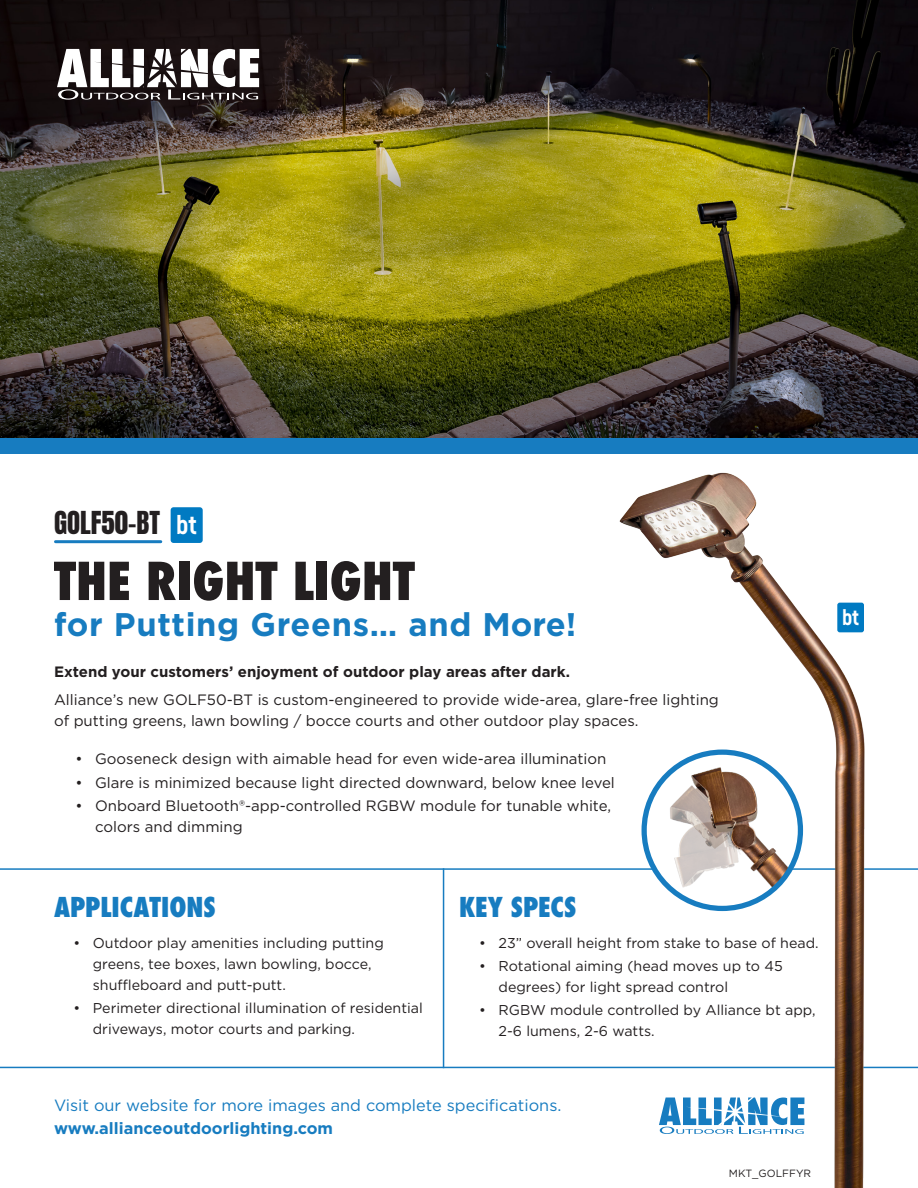
<style>
.page{position:relative;width:918px;height:1188px;background:#fff}
.page>*{position:absolute;margin:0;border:0;box-sizing:border-box;transform-origin:0 0}
.t1{font:800 condensed 50.85px "Futura";color:#231f20}
.t2{font:700 32.7px "Gotham";letter-spacing:.02em;color:#177cc0}
.t3{font:26.85px "Anton";color:#231f20}
.t4{font:800 condensed 26.7px "Futura";color:#177cc0}
.t5{font:800 26.25px "Akrobat";color:#fff}
.t6{font:800 21.9px "Akrobat";color:#fff}
.t7{font:16.35px "Gotham";color:#177cc0}
.t8{font:700 16.35px "Gotham";color:#177cc0}
.t9{font:15px/21px "Gotham";color:#231f20}
.t10{font:700 15px "Gotham";color:#231f20}
.t11{font:14.25px/21px "Gotham";color:#231f20}
.t12{font:10.5px "Gotham";color:#231f20}
</style>
<div class="page">
<div style="left:0;top:438px;width:918px;height:16px;background:#177cc0"></div>
<svg style="left:0;top:868px;width:568px;height:200px"></svg>
<hr style="left:443px;top:868px;width:1px;height:200px;background:#177cc0">
<img style="left:568px;top:472px;width:350px;height:716px">
<img style="left:0;top:0;width:918px;height:438px">
<svg style="left:57px;top:49px;width:202px;height:51px"></svg>
<svg style="left:659px;top:1098px;width:145px;height:36px"></svg>
<img style="left:644px;top:752px;width:156px;height:156px;border-radius:78px">
<div style="left:642px;top:750px;width:161px;height:161px;border:5px solid #177cc0;border-radius:50%"></div>
<hr style="left:56px;top:540px;width:105px;height:3px;background:#177cc0">
<div style="left:171px;top:507px;width:32px;height:36px;background:#007ac2;border-radius:3px"></div>
<div style="left:837px;top:603px;width:27px;height:29px;background:#007ac2;border-radius:2px"></div>
<p class="t3" style="left:54px;top:509px;width:108px">GOLF50-BT</p>
<p class="t5" style="left:176px;top:508px;width:22px">bt</p>
<p class="t1" style="left:54px;top:547px;width:362px">THE RIGHT LIGHT</p>
<p class="t2" style="left:54px;top:603px;width:524px">for Putting Greens… and More!</p>
<p class="t10" style="left:54px;top:662px;width:518px">Extend your customers’ enjoyment of outdoor play areas after dark.</p>
<p class="t9" style="left:54px;top:689px;width:666px">Alliance’s new GOLF50-BT is custom-engineered to provide wide-area, glare-free lighting of putting greens, lawn bowling / bocce courts and other outdoor play spaces.</p>
<p class="t9" style="left:76px;top:748px;width:532px">• Gooseneck design with aimable head for even wide-area illumination</p>
<p class="t9" style="left:76px;top:772px;width:541px">• Glare is minimized because light directed downward, below knee level</p>
<p class="t9" style="left:95px;top:795px;width:518px;text-indent:-20px">• Onboard Bluetooth®-app-controlled RGBW module for tunable white, colors and dimming</p>
<p class="t4" style="left:54px;top:889px;width:163px">APPLICATIONS</p>
<p class="t4" style="left:459px;top:889px;width:119px">KEY SPECS</p>
<p class="t11" style="left:93px;top:932px;width:292px;text-indent:-20px">• Outdoor play amenities including putting greens, tee boxes, lawn bowling, bocce, shuffleboard and putt-putt.</p>
<p class="t11" style="left:93px;top:997px;width:332px;text-indent:-20px">• Perimeter directional illumination of residential driveways, motor courts and parking.</p>
<p class="t11" style="left:479px;top:932px;width:341px">• 23” overall height from stake to base of head.</p>
<p class="t11" style="left:499px;top:955px;width:286px;text-indent:-20px">• Rotational aiming (head moves up to 45 degrees) for light spread control</p>
<p class="t11" style="left:499px;top:1000px;width:319px;text-indent:-20px">• RGBW module controlled by Alliance bt app,<br>2-6 lumens, 2-6 watts.</p>
<p class="t7" style="left:54px;top:1095px;width:509px">Visit our website for more images and complete specifications.</p>
<p class="t8" style="left:54px;top:1117px;width:281px">www.allianceoutdoorlighting.com</p>
<p class="t12" style="left:729px;top:1167px;width:84px">MKT_GOLFFYR</p>
<p class="t6" style="left:842px;top:603px;width:19px">bt</p>
</div>
